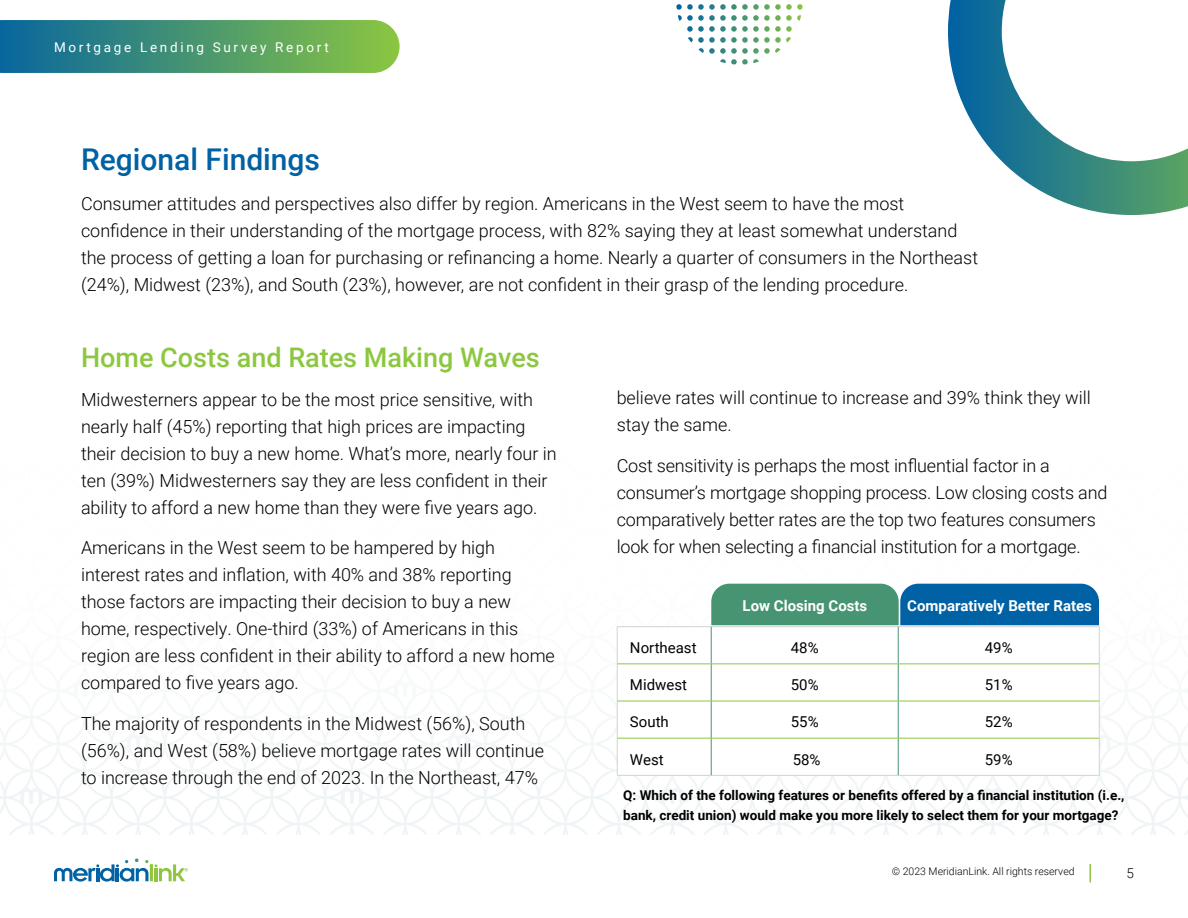
<style>
.page{position:relative;width:1188px;height:918px;background:#fff}
.page>*{position:absolute;margin:0;border:0;box-sizing:border-box;transform-origin:0 0}
.t1{font:500 30px "Roboto";color:#0061a3}
.t2{font:500 27px "Roboto";color:#8cc740}
.t3{font:300 18px/27px "Roboto";color:#000}
.t4{font:15px "Roboto";color:#000}
.t5{font:700 15px "Roboto";color:#fff}
.t6{font:700 13.5px/19.5px "Roboto";color:#000}
.t7{font:13.5px "Roboto";letter-spacing:.2em;color:#fff}
.t8{font:300 13.5px "Roboto";color:#000}
.t9{font:300 10.5px "Roboto";color:#000}
</style>
<div class="page">
<svg style="left:0;top:583px;width:1188px;height:252px"></svg>
<img style="left:0;top:591px;width:801px;height:45px">
<img style="left:0;top:798px;width:1188px;height:25px">
<img style="left:801px;top:585px;width:387px;height:125px">
<svg style="left:0;top:20px;width:400px;height:53px;background:#4a9671"></svg>
<svg style="left:154px;top:864px;width:34px;height:17px"></svg>
<hr style="left:150px;top:864px;width:3px;height:17px;background:#8ec640">
<svg style="left:54px;top:859px;width:94px;height:23px"></svg>
<svg style="left:1089px;top:864px;width:2px;height:18px"></svg>
<svg style="left:676px;top:4px;width:127px;height:60px"></svg>
<svg style="left:948px;top:0;width:240px;height:215px"></svg>
<svg style="left:618px;top:627px;width:481px;height:148px"></svg>
<hr style="left:617px;top:626px;width:94px;height:1px;background:#d1d4d4">
<hr style="left:617px;top:627px;width:1px;height:37px;background:#d1d4d4">
<hr style="left:711px;top:626px;width:187px;height:1px;background:#d1d4d4">
<hr style="left:898px;top:626px;width:201px;height:1px;background:#d1d4d4">
<hr style="left:1099px;top:627px;width:1px;height:37px;background:#d1d4d4">
<hr style="left:617px;top:664px;width:1px;height:37px;background:#d1d4d4">
<hr style="left:1099px;top:664px;width:1px;height:37px;background:#d1d4d4">
<hr style="left:617px;top:701px;width:1px;height:37px;background:#d1d4d4">
<hr style="left:1099px;top:701px;width:1px;height:37px;background:#d1d4d4">
<hr style="left:617px;top:738px;width:1px;height:37px;background:#d1d4d4">
<hr style="left:1099px;top:738px;width:1px;height:37px;background:#d1d4d4">
<hr style="left:617px;top:775px;width:94px;height:1px;background:#d1d4d4">
<hr style="left:711px;top:775px;width:187px;height:1px;background:#d1d4d4">
<hr style="left:898px;top:775px;width:201px;height:1px;background:#d1d4d4">
<hr style="left:711px;top:627px;width:1px;height:37px;background:#479473">
<hr style="left:898px;top:627px;width:1px;height:37px;background:#479473">
<hr style="left:711px;top:664px;width:1px;height:37px;background:#479473">
<hr style="left:898px;top:664px;width:1px;height:37px;background:#479473">
<hr style="left:711px;top:701px;width:1px;height:37px;background:#479473">
<hr style="left:898px;top:701px;width:1px;height:37px;background:#479473">
<hr style="left:711px;top:738px;width:1px;height:37px;background:#479473">
<hr style="left:898px;top:738px;width:1px;height:37px;background:#479473">
<hr style="left:617px;top:664px;width:94px;height:1px;background:#8cc740">
<hr style="left:711px;top:664px;width:187px;height:1px;background:#8cc740">
<hr style="left:898px;top:664px;width:201px;height:1px;background:#8cc740">
<hr style="left:617px;top:701px;width:94px;height:1px;background:#8cc740">
<hr style="left:711px;top:701px;width:187px;height:1px;background:#8cc740">
<hr style="left:898px;top:701px;width:201px;height:1px;background:#8cc740">
<hr style="left:617px;top:738px;width:94px;height:1px;background:#8cc740">
<hr style="left:711px;top:738px;width:187px;height:1px;background:#8cc740">
<hr style="left:898px;top:738px;width:201px;height:1px;background:#8cc740">
<svg style="left:711px;top:584px;width:388px;height:41px;background:#277c8e"></svg>
<p class="t7" style="left:54px;top:38px;width:276px">Mortgage Lending Survey Report</p>
<h1 class="t1" style="left:81px;top:138px;width:241px">Regional Findings</h1>
<p class="t3" style="left:81px;top:189px;width:899px">Consumer attitudes and perspectives also differ by region. Americans in the West seem to have the most confidence in their understanding of the mortgage process, with 82% saying they at least somewhat understand the process of getting a loan for purchasing or refinancing a home. Nearly a quarter of consumers in the Northeast (24%), Midwest (23%), and South (23%), however, are not confident in their grasp of the lending procedure.</p>
<h2 class="t2" style="left:81px;top:339px;width:460px">Home Costs and Rates Making Waves</h2>
<p class="t3" style="left:81px;top:385px;width:477px">Midwesterners appear to be the most price sensitive, with nearly half (45%) reporting that high prices are impacting their decision to buy a new home. What’s more, nearly four in ten (39%) Midwesterners say they are less confident in their ability to afford a new home than they were five years ago.</p>
<p class="t3" style="left:81px;top:533px;width:475px">Americans in the West seem to be hampered by high interest rates and inflation, with 40% and 38% reporting those factors are impacting their decision to buy a new home, respectively. One-third (33%) of Americans in this region are less confident in their ability to afford a new home compared to five years ago.</p>
<p class="t3" style="left:81px;top:709px;width:465px">The majority of respondents in the Midwest (56%), South (56%), and West (58%) believe mortgage rates will continue to increase through the end of 2023. In the Northeast, 47%</p>
<p class="t3" style="left:617px;top:384px;width:476px">believe rates will continue to increase and 39% think they will stay the same.</p>
<p class="t3" style="left:617px;top:451px;width:492px">Cost sensitivity is perhaps the most influential factor in a consumer’s mortgage shopping process. Low closing costs and comparatively better rates are the top two features consumers look for when selecting a financial institution for a mortgage.</p>
<p class="t5" style="left:743px;top:595px;width:126px">Low Closing Costs</p>
<p class="t5" style="left:907px;top:595px;width:186px">Comparatively Better Rates</p>
<p class="t4" style="left:630px;top:637px;width:68px">Northeast</p>
<p class="t4" style="left:791px;top:637px;width:29px">48%</p>
<p class="t4" style="left:985px;top:637px;width:29px">49%</p>
<p class="t4" style="left:630px;top:674px;width:59px">Midwest</p>
<p class="t4" style="left:791px;top:674px;width:29px">50%</p>
<p class="t4" style="left:985px;top:674px;width:29px">51%</p>
<p class="t4" style="left:630px;top:712px;width:40px">South</p>
<p class="t4" style="left:791px;top:712px;width:29px">55%</p>
<p class="t4" style="left:985px;top:712px;width:29px">52%</p>
<p class="t4" style="left:630px;top:749px;width:35px">West</p>
<p class="t4" style="left:793px;top:749px;width:29px">58%</p>
<p class="t4" style="left:985px;top:749px;width:29px">59%</p>
<p class="t6" style="left:623px;top:785px;width:503px">Q: Which of the following features or benefits offered by a financial institution (i.e., bank, credit union) would make you more likely to select them for your mortgage?</p>
<p class="t9" style="left:892px;top:864px;width:184px">© 2023 MeridianLink. All rights reserved</p>
<p class="t8" style="left:1127px;top:864px;width:9px">5</p>
</div>
